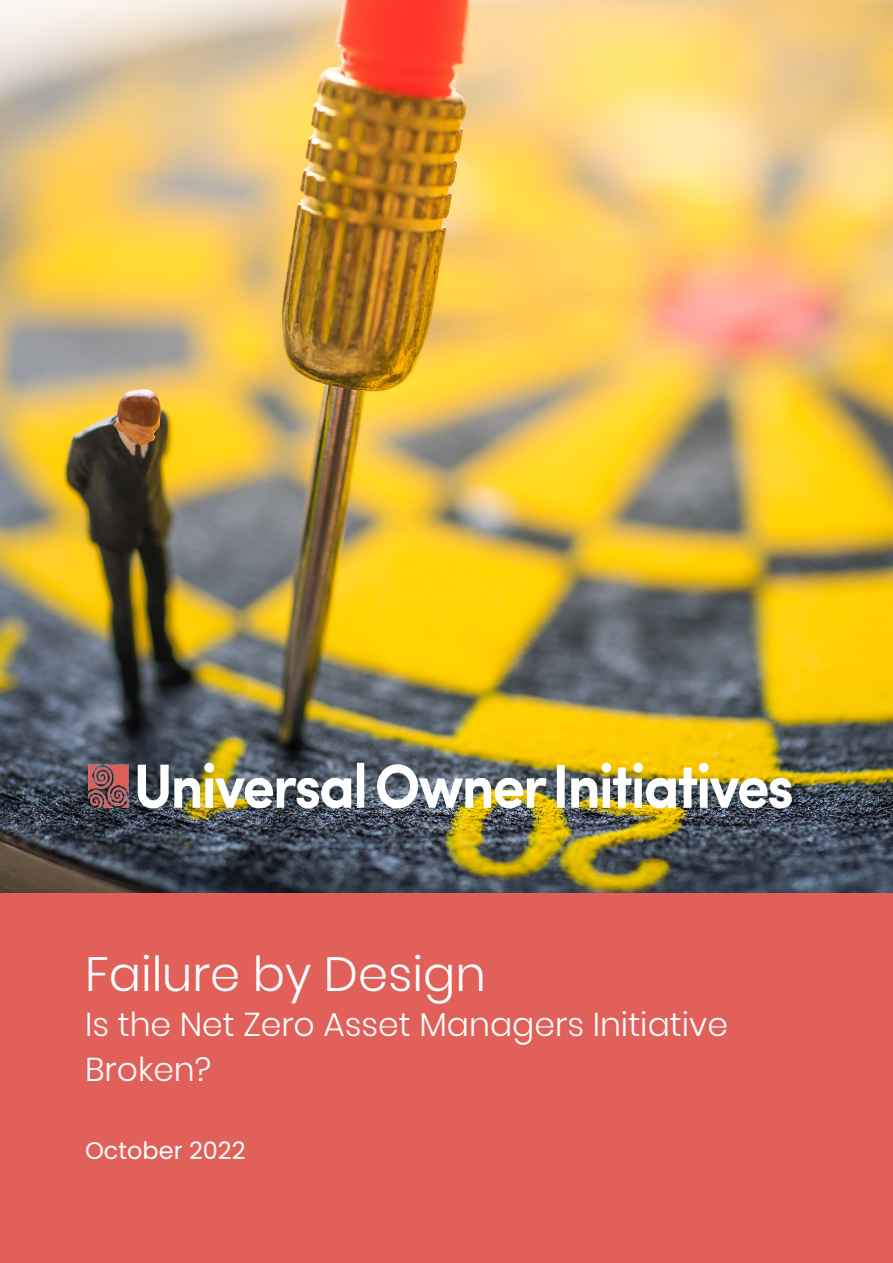
<style>
.page{position:relative;width:893px;height:1263px;background:#fff}
.page>*{position:absolute;margin:0;border:0;box-sizing:border-box;transform-origin:0 0}
.t1{font:300 48px "Poppins";color:#fff}
.t2{font:300 33px "Poppins";color:#fff}
.t3{font:24px "Poppins";color:#fff}
</style>
<div class="page">
<img style="left:0;top:0;width:893px;height:893px">
<div style="left:0;top:893px;width:893px;height:370px;background:#e1605a"></div>
<img style="left:85px;top:759px;width:714px;height:53px">
<p class="t1" style="left:85px;top:946px;width:402px">Failure by Design</p>
<p class="t2" style="left:85px;top:1005px;width:645px">Is the Net Zero Asset Managers Initiative</p>
<p class="t2" style="left:85px;top:1050px;width:128px">Broken?</p>
<p class="t3" style="left:85px;top:1136px;width:162px">October 2022</p>
</div>
